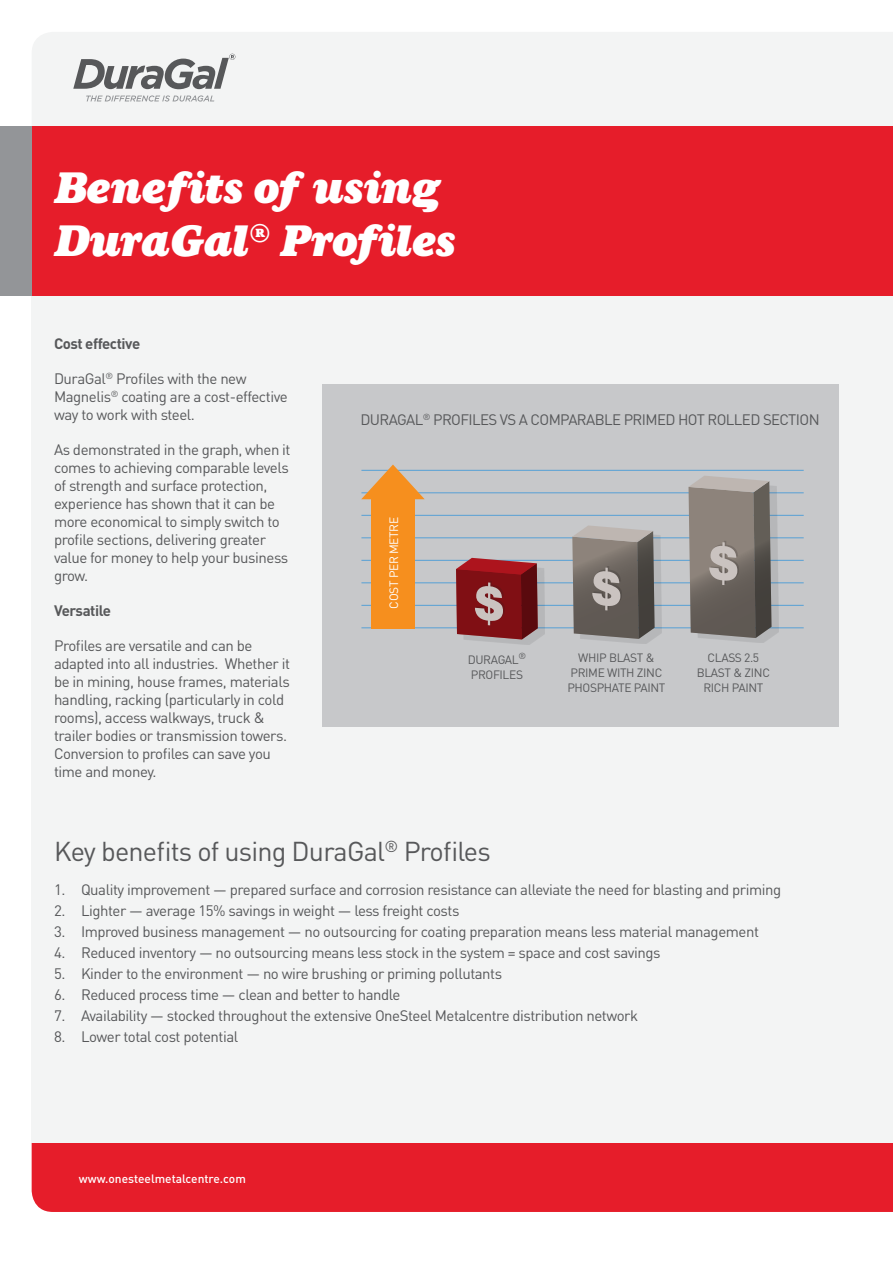
<style>
.page{position:relative;width:893px;height:1263px;background:#fff}
.page>*{position:absolute;margin:0;border:0;box-sizing:border-box;transform-origin:0 0}
.t1{font:italic 45px/54px "Aurea Ultra";color:#fff}
.HEADER_02{font:27px "DIN";letter-spacing:-.03em;color:#57585a}
.HEADER_03{font:15px/18px "DIN";letter-spacing:-.03em;color:#57585a}
.diagram_HEADER{font:15px "DIN";letter-spacing:-.04em;color:#57585a}
.HEADER_03-2{font:700 15px "DIN";letter-spacing:-.03em;color:#57585a}
.diagram_body{font:12px/15px "DIN";letter-spacing:-.03em;color:#57585a;text-align:center}
.t2{font:500 12px "DIN";color:#fff}
.diagram_body-2{font:12px "DIN";letter-spacing:-.03em;color:#fff}
</style>
<div class="page">
<div style="left:32px;top:32px;width:861px;height:95px;background:#f3f4f4"></div>
<div style="left:32px;top:1142px;width:861px;height:70px;background:#e61d2a"></div>
<div style="left:32px;top:296px;width:861px;height:846px;background:#f3f4f4"></div>
<div style="left:32px;top:127px;width:861px;height:169px;background:#e61d2a"></div>
<div style="left:0;top:127px;width:32px;height:169px;background:#939598"></div>
<svg style="left:86px;top:95px;width:128px;height:7px"></svg>
<svg style="left:73px;top:54px;width:162px;height:35px"></svg>
<div style="left:323px;top:384px;width:516px;height:342px;background:#c7c8ca"></div>
<hr style="left:361px;top:470px;width:443px;height:1px;background:#56a0d5">
<hr style="left:361px;top:493px;width:443px;height:1px;background:#56a0d5">
<hr style="left:361px;top:515px;width:443px;height:1px;background:#56a0d5">
<hr style="left:361px;top:538px;width:443px;height:1px;background:#56a0d5">
<hr style="left:361px;top:560px;width:443px;height:1px;background:#56a0d5">
<hr style="left:361px;top:583px;width:443px;height:1px;background:#56a0d5">
<hr style="left:361px;top:605px;width:443px;height:1px;background:#56a0d5">
<hr style="left:361px;top:628px;width:443px;height:1px;background:#56a0d5">
<div style="left:695px;top:480px;width:84px;height:163px;background:#231f20;opacity:.1"></div>
<div style="left:579px;top:530px;width:83px;height:114px;background:#231f20;opacity:.1"></div>
<div style="left:463px;top:563px;width:82px;height:81px;background:#231f20;opacity:.1"></div>
<div style="left:371px;top:499px;width:44px;height:129px;background:#f68f1e"></div>
<svg style="left:361px;top:464px;width:64px;height:35px"></svg>
<svg style="left:456px;top:558px;width:82px;height:81px;background:#8b3034"></svg>
<svg style="left:572px;top:525px;width:83px;height:114px;background:#7c7671"></svg>
<svg style="left:688px;top:476px;width:83px;height:162px;background:#7f7873"></svg>
<p class="t1" style="left:54px;top:160px;width:402px">Benefits of using<br>DuraGal<sup>®</sup> Profiles</p>
<p class="HEADER_03-2" style="left:54px;top:334px;width:88px">Cost effective</p>
<p class="HEADER_03" style="left:54px;top:369px;width:235px">DuraGal<sup>®</sup> Profiles with the new<br>Magnelis<sup>®</sup> coating are a cost-effective way to work with steel.</p>
<p class="HEADER_03" style="left:54px;top:440px;width:238px">As demonstrated in the graph, when it comes to achieving comparable levels of strength and surface protection, experience has shown that it can be more economical to simply switch to profile sections, delivering greater value for money to help your business grow.</p>
<p class="HEADER_03-2" style="left:54px;top:601px;width:59px">Versatile</p>
<p class="HEADER_03" style="left:54px;top:636px;width:238px">Profiles are versatile and can be adapted into all industries. Whether it be in mining, house frames, materials handling, racking (particularly in cold rooms), access walkways, truck &amp; trailer bodies or transmission towers.<br>Conversion to profiles can save you time and money.</p>
<p class="diagram_HEADER" style="left:360px;top:411px;width:461px">DURAGAL<sup>®</sup> PROFILES VS A COMPARABLE PRIMED HOT ROLLED SECTION</p>
<p class="diagram_body-2" style="left:386px;top:609px;width:93px;rotate:-90deg">COST PER METRE</p>
<p class="diagram_body" style="left:468px;top:652px;width:60px;text-align:left">DURAGAL<sup>®<br></sup>PROFILES</p>
<p class="diagram_body" style="left:567px;top:649px;width:100px">WHIP BLAST &amp;<br>PRIME WITH ZINC<br>PHOSPHATE PAINT</p>
<p class="diagram_body" style="left:697px;top:649px;width:75px">CLASS 2.5<br>BLAST &amp; ZINC<br>RICH PAINT</p>
<p class="HEADER_02" style="left:54px;top:834px;width:438px">Key benefits of using DuraGal<sup>®</sup> Profiles</p>
<p class="HEADER_03" style="left:54px;top:880px;width:729px">1. Quality improvement — prepared surface and corrosion resistance can alleviate the need for blasting and priming</p>
<p class="HEADER_03" style="left:54px;top:901px;width:407px">2. Lighter — average 15% savings in weight — less freight costs</p>
<p class="HEADER_03" style="left:54px;top:922px;width:706px">3. Improved business management — no outsourcing for coating preparation means less material management</p>
<p class="HEADER_03" style="left:54px;top:943px;width:608px">4. Reduced inventory — no outsourcing means less stock in the system = space and cost savings</p>
<p class="HEADER_03" style="left:54px;top:964px;width:450px">5. Kinder to the environment — no wire brushing or priming pollutants</p>
<p class="HEADER_03" style="left:54px;top:985px;width:348px">6. Reduced process time — clean and better to handle</p>
<p class="HEADER_03" style="left:54px;top:1006px;width:586px">7. Availability — stocked throughout the extensive OneSteel Metalcentre distribution network</p>
<p class="HEADER_03" style="left:54px;top:1027px;width:186px">8. Lower total cost potential</p>
<p class="t2" style="left:79px;top:1171px;width:168px">www.onesteelmetalcentre.com</p>
</div>
